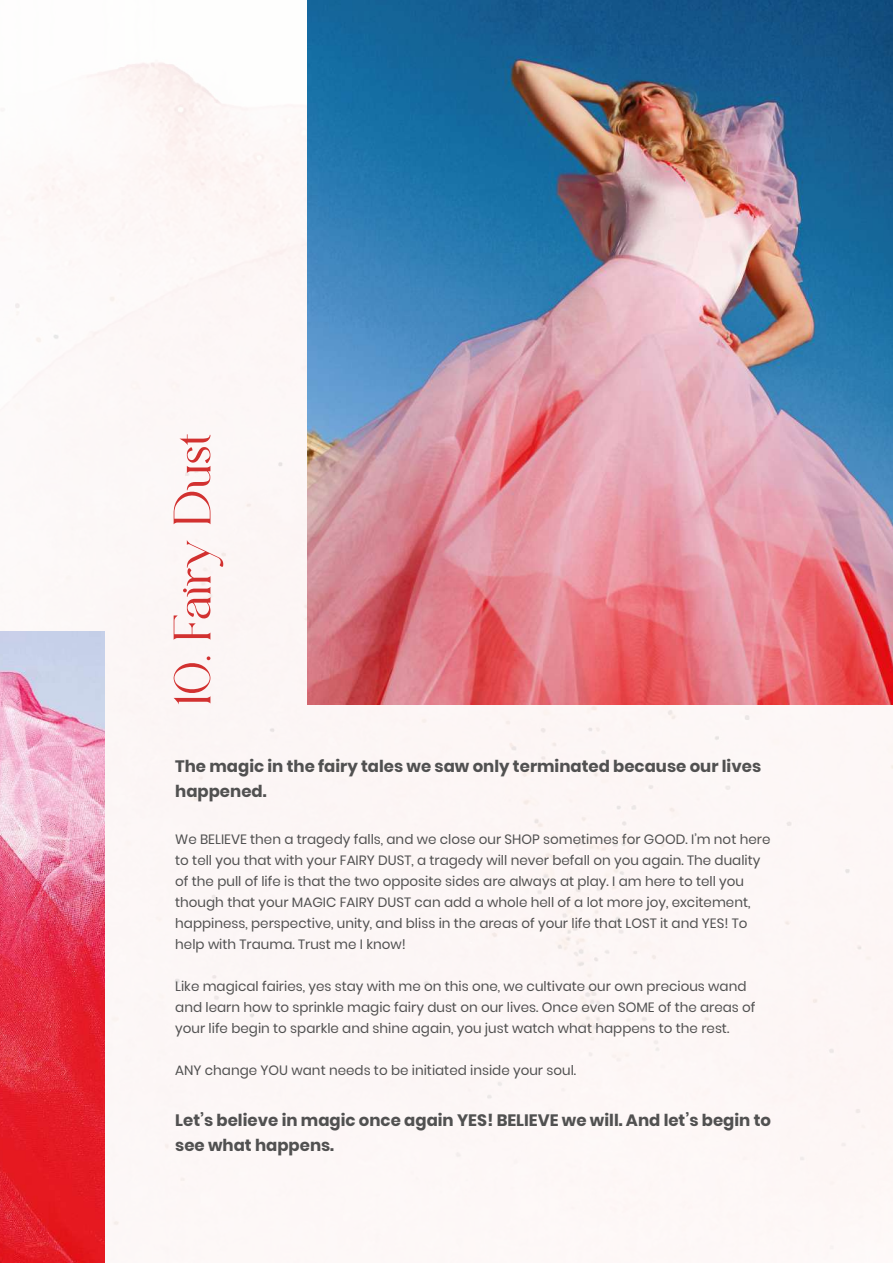
<style>
.page{position:relative;width:893px;height:1263px;background:#fff}
.page>*{position:absolute;margin:0;border:0;box-sizing:border-box;transform-origin:0 0}
.t1{font:52.5px "Edensor Free";letter-spacing:-.01em;color:#d23130}
.t2{font:700 16.5px/25.5px "Poppins";color:#515151}
.t3{font:13.5px/21px "Poppins";color:#515151}
</style>
<div class="page">
<div style="left:2px;top:62px;width:891px;height:1187px;background:#fdf7f6"></div>
<img style="left:307px;top:0;width:586px;height:705px">
<img style="left:0;top:631px;width:105px;height:632px">
<h1 class="t1" style="left:160px;top:706px;width:274px;rotate:-90deg">10. Fairy Dust</h1>
<p class="t2" style="left:175px;top:753px;width:587px">The magic in the fairy tales we saw only terminated because our lives happened.</p>
<p class="t3" style="left:175px;top:829px;width:597px">We BELIEVE then a tragedy falls, and we close our SHOP sometimes for GOOD. I’m not here to tell you that with your FAIRY DUST, a tragedy will never befall on you again. The duality of the pull of life is that the two opposite sides are always at play. I am here to tell you though that your MAGIC FAIRY DUST can add a whole hell of a lot more joy, excitement, happiness, perspective, unity, and bliss in the areas of your life that LOST it and YES! To help with Trauma. Trust me I know!</p>
<p class="t3" style="left:175px;top:976px;width:582px">Like magical fairies, yes stay with me on this one, we cultivate our own precious wand and learn how to sprinkle magic fairy dust on our lives. Once even SOME of the areas of your life begin to sparkle and shine again, you just watch what happens to the rest.</p>
<p class="t3" style="left:175px;top:1060px;width:402px">ANY change YOU want needs to be initiated inside your soul.</p>
<p class="t2" style="left:175px;top:1107px;width:597px">Let’s believe in magic once again YES! BELIEVE we will. And let’s begin to see what happens.</p>
</div>
